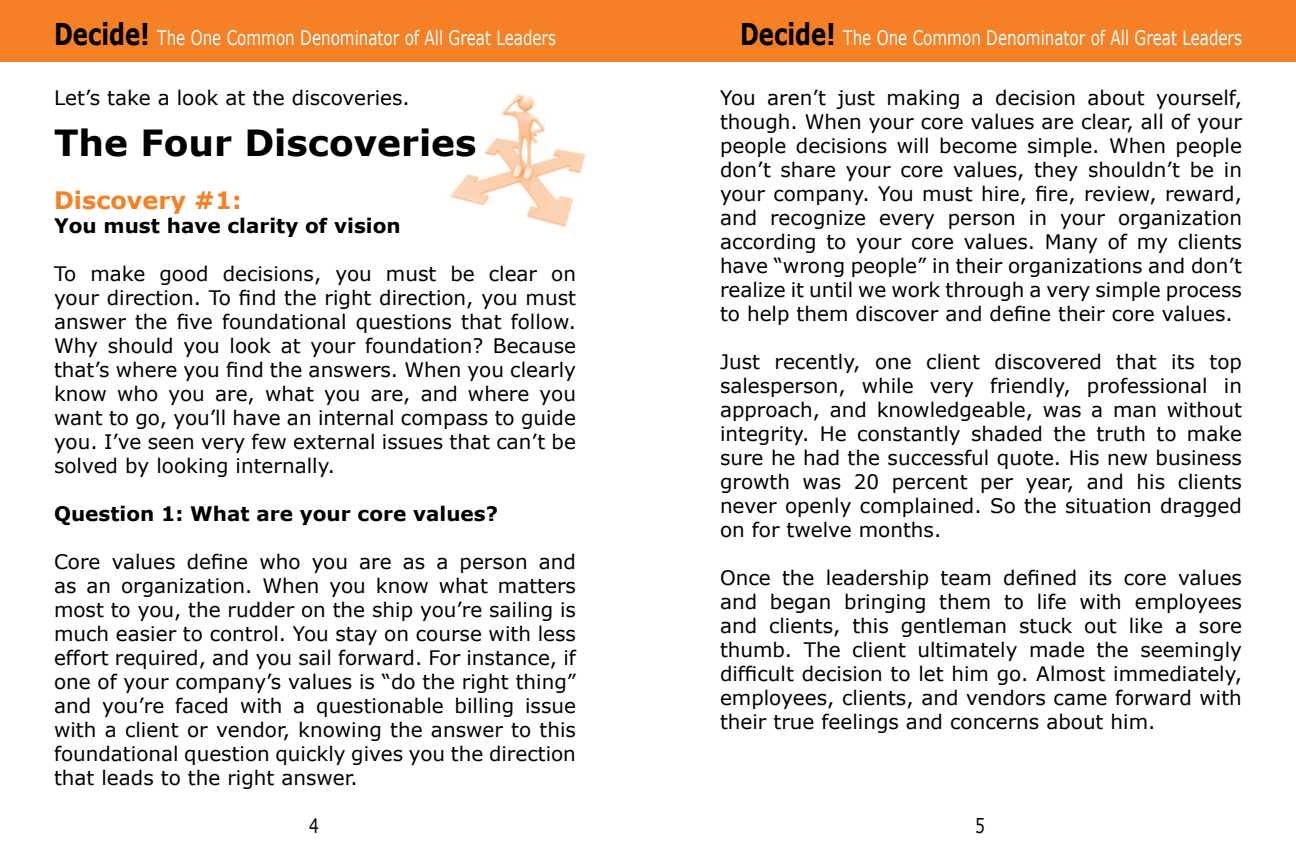
<style>
.page{position:relative;width:1296px;height:864px;background:#fff}
.page>*{position:absolute;margin:0;border:0;box-sizing:border-box;transform-origin:0 0}
.t1{font:700 36px "Verdana";color:#000}
.t2{font:700 24px "Verdana";color:#f58025}
.t3{font:20px/24px "Verdana";color:#000;text-align:justify}
.t4{font:20px "Verdana";color:#fff;scale:.76 1}
.t5{font:700 20px "Verdana";color:#000}
.t6{font:20px "Verdana";color:#000;scale:.77 1}
.s1{font-weight:700;font-size:30px;color:#000}
</style>
<div class="page">
<div style="left:0;top:0;width:666px;height:62px;background:#f58025"></div>
<div style="left:630px;top:0;width:666px;height:62px;background:#f58025"></div>
<img style="left:450px;top:93px;width:136px;height:134px">
<p class="t4" style="left:54px;top:25px;width:662px"><span class="s1">Decide!</span> The One Common Denominator of All Great Leaders</p>
<p class="t4" style="left:740px;top:25px;width:662px"><span class="s1">Decide!</span> The One Common Denominator of All Great Leaders</p>
<p class="t3" style="left:54px;top:86px;width:357px">Let’s take a look at the discoveries.</p>
<h1 class="t1" style="left:54px;top:120px;width:424px">The Four Discoveries</h1>
<p class="t2" style="left:54px;top:185px;width:189px">Discovery #1:</p>
<p class="t5" style="left:54px;top:213px;width:348px">You must have clarity of vision</p>
<p class="t3" style="left:54px;top:262px;width:524px">To make good decisions, you must be clear on your direction. To find the right direction, you must answer the five foundational questions that follow.<br>Why should you look at your foundation? Because that’s where you find the answers. When you clearly know who you are, what you are, and where you want to go, you’ll have an internal compass to guide you. I’ve seen very few external issues that can’t be solved by looking internally.</p>
<p class="t5" style="left:54px;top:501px;width:446px">Question 1: What are your core values?</p>
<p class="t3" style="left:54px;top:550px;width:524px">Core values define who you are as a person and as an organization. When you know what matters most to you, the rudder on the ship you’re sailing is much easier to control. You stay on course with less effort required, and you sail forward. For instance, if one of your company’s values is “do the right thing” and you’re faced with a questionable billing issue with a client or vendor, knowing the answer to this foundational question quickly gives you the direction that leads to the right answer.</p>
<p class="t3" style="left:720px;top:86px;width:524px">You aren’t just making a decision about yourself, though. When your core values are clear, all of your people decisions will become simple. When people don’t share your core values, they shouldn’t be in your company. You must hire, fire, review, reward, and recognize every person in your organization according to your core values. Many of my clients have “wrong people” in their organizations and don’t realize it until we work through a very simple process to help them discover and define their core values.</p>
<p class="t3" style="left:720px;top:350px;width:524px">Just recently, one client discovered that its top salesperson, while very friendly, professional in approach, and knowledgeable, was a man without integrity. He constantly shaded the truth to make sure he had the successful quote. His new business growth was 20 percent per year, and his clients never openly complained. So the situation dragged on for twelve months.</p>
<p class="t3" style="left:720px;top:566px;width:524px">Once the leadership team defined its core values and began bringing them to life with employees and clients, this gentleman stuck out like a sore thumb. The client ultimately made the seemingly difficult decision to let him go. Almost immediately, employees, clients, and vendors came forward with their true feelings and concerns about him.</p>
<p class="t6" style="left:309px;top:813px;width:14px">4</p>
<p class="t6" style="left:975px;top:813px;width:14px">5</p>
</div>
